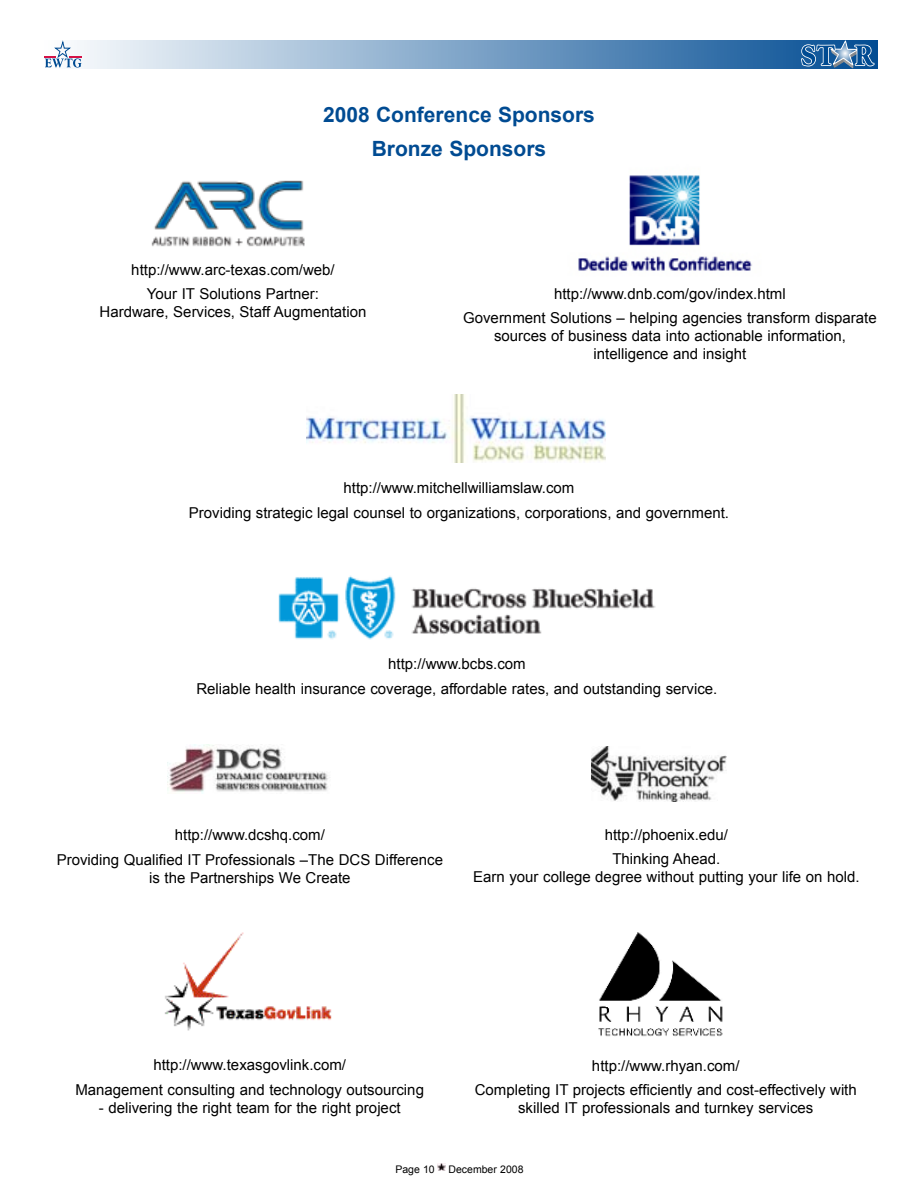
<style>
.page{position:relative;width:918px;height:1188px;background:#fff}
.page>*{position:absolute;margin:0;border:0;box-sizing:border-box;transform-origin:0 0}
.t1{font:700 21px/34px "Arial";color:#004b92;text-align:center}
.t2{font:15px/24.8px "Arial";color:#000;text-align:center}
.t3{font:10.5px "Arial";color:#000}
</style>
<div class="page">
<svg style="left:77px;top:41px;width:801px;height:28px;background:#85a9cb"></svg>
<hr style="left:44px;top:69px;width:38px;height:1px;background:#d51246">
<svg style="left:44px;top:40px;width:38px;height:28px"></svg>
<svg style="left:800px;top:40px;width:75px;height:29px;background:#4278ab"></svg>
<svg style="left:438px;top:1164px;width:7px;height:7px"></svg>
<img style="left:168px;top:744px;width:162px;height:50px">
<img style="left:598px;top:932px;width:125px;height:105px">
<img style="left:164px;top:932px;width:168px;height:99px">
<img style="left:592px;top:747px;width:135px;height:55px">
<img style="left:278px;top:575px;width:378px;height:65px">
<img style="left:306px;top:395px;width:300px;height:67px">
<img style="left:578px;top:175px;width:174px;height:96px">
<img style="left:151px;top:180px;width:154px;height:67px">
<h1 class="t1" style="left:323px;top:98px;width:273px">2008 Conference Sponsors<br>Bronze Sponsors</h1>
<p class="t2" style="left:131px;top:257px;width:205px">http://www.arc-texas.com/web/<br>Your IT Solutions Partner:</p>
<p class="t2" style="left:100px;top:300px;width:268px">Hardware, Services, Staff Augmentation</p>
<p class="t2" style="left:463px;top:281px;width:415px">http://www.dnb.com/gov/index.html<br>Government Solutions – helping agencies transform disparate</p>
<p class="t2" style="left:494px;top:327px;width:353px;line-height:18px">sources of business data into actionable information, intelligence and insight</p>
<p class="t2" style="left:189px;top:476px;width:542px">http://www.mitchellwilliamslaw.com<br>Providing strategic legal counsel to organizations, corporations, and government.</p>
<p class="t2" style="left:196px;top:651px;width:522px">http://www.bcbs.com<br>Reliable health insurance coverage, affordable rates, and outstanding service.</p>
<p class="t2" style="left:57px;top:823px;width:388px">http://www.dcshq.com/<br>Providing Qualified IT Professionals –The DCS Difference</p>
<p class="t2" style="left:149px;top:865px;width:203px">is the Partnerships We Create</p>
<p class="t2" style="left:605px;top:822px;width:125px">http://phoenix.edu/<br>Thinking Ahead.</p>
<p class="t2" style="left:473px;top:865px;width:388px">Earn your college degree without putting your life on hold.</p>
<p class="t2" style="left:75px;top:1052px;width:350px">http://www.texasgovlink.com/<br>Management consulting and technology outsourcing</p>
<p class="t2" style="left:99px;top:1095px;width:303px">- delivering the right team for the right project</p>
<p class="t2" style="left:475px;top:1053px;width:384px">http://www.rhyan.com/<br>Completing IT projects efficiently and cost-effectively with</p>
<p class="t2" style="left:518px;top:1096px;width:297px">skilled IT professionals and turnkey services</p>
<p class="t3" style="left:395px;top:1163px;width:41px">Page 10</p>
<p class="t3" style="left:449px;top:1163px;width:76px">December 2008</p>
</div>
